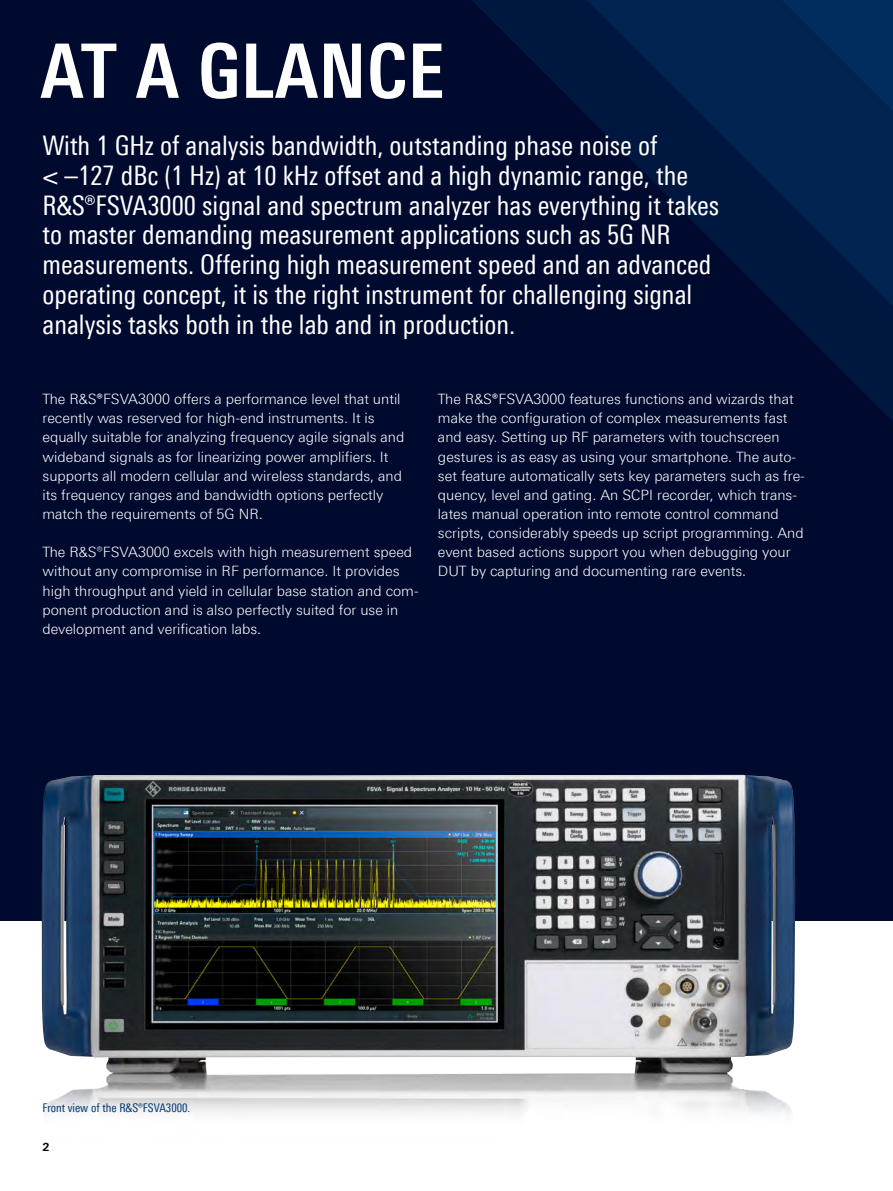
<style>
.page{position:relative;width:893px;height:1191px;background:#fff}
.page>*{position:absolute;margin:0;border:0;box-sizing:border-box;transform-origin:0 0}
.Seiten_Headline_50Pt{font:700 75px "Linotype Univers 620 Cn";letter-spacing:.01em;color:#fff}
.Teaser_18_Pt_ohne_Ra{font:27px/29.7px "Linotype Univers 420 Cn";color:#fff}
.Haupttext{font:300 14.25px/19.2px "Linotype Univers 330";color:#fff}
.Bildunterschrift{font:12px "Linotype Univers 420 Cn";color:#003973}
.t1{font:700 11.25px "Linotype Univers 630";color:#000}
.s1{font-family:"Linotype Univers 630";font-weight:700}
</style>
<div class="page">
<div style="left:0;top:0;width:893px;height:921px;background:#00092e"></div>
<svg style="left:472px;top:0;width:421px;height:421px"></svg>
<svg style="left:586px;top:0;width:307px;height:307px"></svg>
<svg style="left:782px;top:0;width:111px;height:272px"></svg>
<img style="left:44px;top:1072px;width:747px;height:43px">
<img style="left:42px;top:775px;width:753px;height:297px">
<p class="Seiten_Headline_50Pt" style="left:41px;top:27px;width:405px">AT A GLANCE</p>
<p class="Teaser_18_Pt_ohne_Ra" style="left:43px;top:131px;width:678px">With 1 GHz of analysis bandwidth, outstanding phase noise of<br>&lt; –127 dBc (1 Hz) at 10 kHz offset and a high dynamic range, the R&amp;S®FSVA3000 signal and spectrum analyzer has everything it takes to master demanding measurement applications such as 5G NR measurements. Offering high measurement speed and an advanced operating concept, it is the right instrument for challenging signal analysis tasks both in the lab and in production.</p>
<p class="Haupttext" style="left:43px;top:389px;width:363px">The R&amp;S<span class="s1">®</span>FSVA3000 offers a performance level that until recently was reserved for high-end instruments. It is equally suitable for analyzing frequency agile signals and wideband signals as for linearizing power amplifiers. It supports all modern cellular and wireless standards, and its frequency ranges and bandwidth options perfectly match the requirements of 5G NR.</p>
<p class="Haupttext" style="left:43px;top:542px;width:378px">The R&amp;S®FSVA3000 excels with high measurement speed without any compromise in RF performance. It provides high throughput and yield in cellular base station and com&shy;ponent production and is also perfectly suited for use in development and verification labs.</p>
<p class="Haupttext" style="left:438px;top:389px;width:368px">The R&amp;S<span class="s1">®</span>FSVA3000 features functions and wizards that make the configuration of complex measurements fast and easy. Setting up RF parameters with touchscreen gestures is as easy as using your smartphone. The auto&shy;set feature automatically sets key parameters such as fre&shy;quency, level and gating. An SCPI recorder, which trans&shy;lates manual operation into remote control command scripts, considerably speeds up script programming. And event based actions support you when debugging your DUT by capturing and documenting rare events.</p>
<p class="Bildunterschrift" style="left:43px;top:1101px;width:149px">Front view of the R&amp;S®FSVA3000.</p>
<p class="t1" style="left:43px;top:1139px;width:9px">2</p>
</div>
